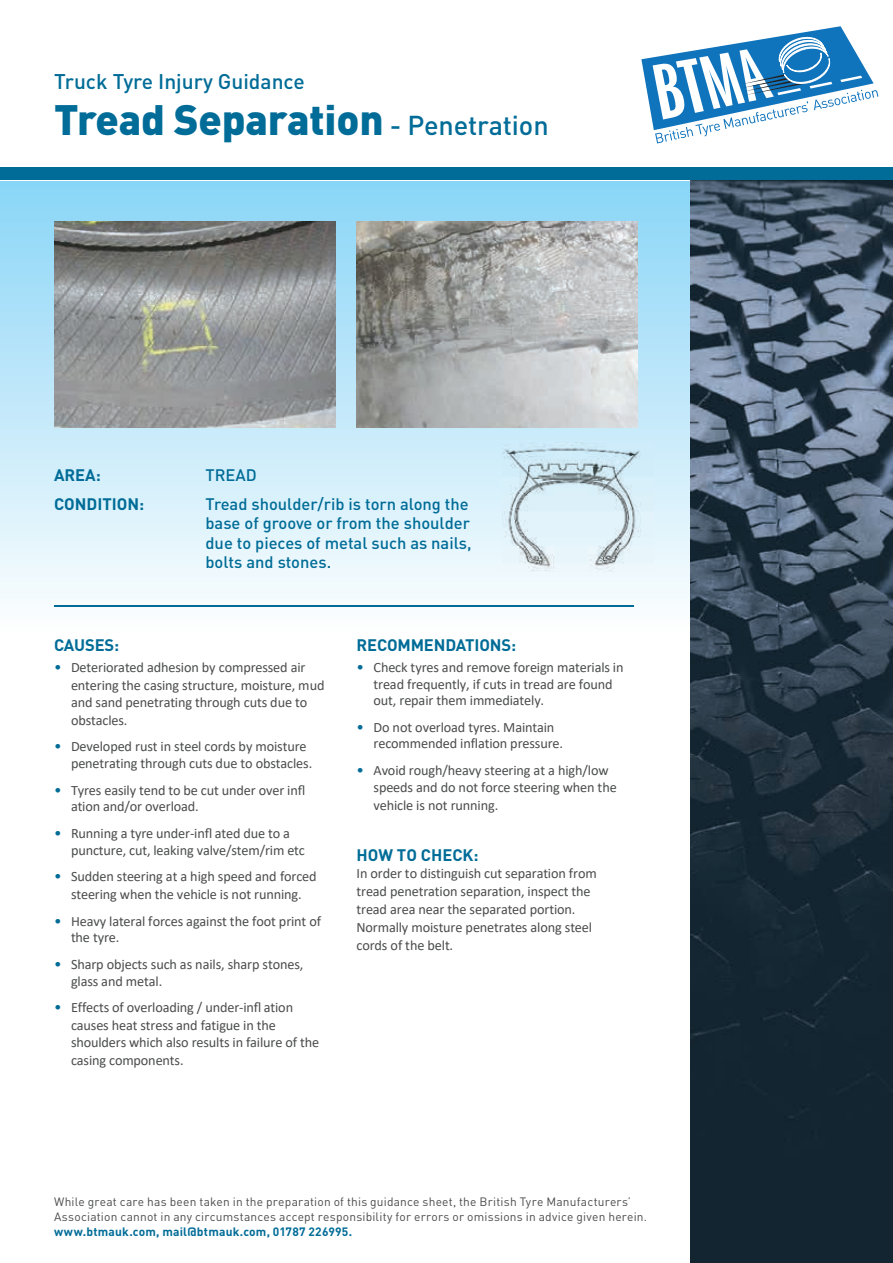
<style>
.page{position:relative;width:893px;height:1263px;background:#fff}
.page>*{position:absolute;margin:0;border:0;box-sizing:border-box;transform-origin:0 0}
.t1{font:900 42px "DIN";letter-spacing:-.005em;color:#006c97}
.t2{font:500 21px "DIN";color:#006c97}
.t3{font:500 16.5px/19.5px "DIN";color:#006c97}
.t4{font:700 16.5px "DIN";letter-spacing:-.01em;color:#006c97}
.t5{font:14.25px/16.8px "Calibri";letter-spacing:-.01em;color:#4b4c4d}
.t6{font:12px/15px "DIN";letter-spacing:.015em;color:#4b4c4d}
.t7{font:700 12px "DIN";letter-spacing:.015em;color:#006c97}
.s1{font-weight:500;font-size:27px}
.s2{font-family:"DIN";color:#006c97}
</style>
<div class="page">
<svg style="left:0;top:181px;width:690px;height:426px;background:#c7eaf9"></svg>
<div style="left:0;top:168px;width:893px;height:12px;background:#006c97"></div>
<img style="left:690px;top:180px;width:203px;height:1083px">
<svg style="left:641px;top:26px;width:237px;height:117px"></svg>
<hr style="left:54px;top:605px;width:580px;height:1px;background:#006c97">
<img style="left:54px;top:221px;width:281px;height:207px">
<img style="left:357px;top:221px;width:281px;height:207px">
<img style="left:503px;top:442px;width:151px;height:130px">
<h2 class="t2" style="left:54px;top:68px;width:252px">Truck Tyre Injury Guidance</h2>
<h1 class="t1" style="left:54px;top:92px;width:496px">Tread Separation <span class="s1">- Penetration</span></h1>
<p class="t4" style="left:54px;top:465px;width:48px">AREA:</p>
<p class="t3" style="left:206px;top:465px;width:53px">TREAD</p>
<p class="t4" style="left:54px;top:493px;width:92px">CONDITION:</p>
<p class="t3" style="left:206px;top:493px;width:268px">Tread shoulder/rib is torn along the base of groove or from the shoulder due to pieces of metal such as nails, bolts and stones.</p>
<p class="t4" style="left:54px;top:634px;width:67px">CAUSES:</p>
<p class="t5" style="left:71px;top:658px;width:255px;line-height:17.5px;text-indent:-17px"><span class="s2">•</span> Deteriorated adhesion by compressed air entering the casing structure, moisture, mud and sand penetrating through cuts due to obstacles.</p>
<p class="t5" style="left:71px;top:738px;width:243px;text-indent:-17px"><span class="s2">•</span> Developed rust in steel cords by moisture penetrating through cuts due to obstacles.</p>
<p class="t5" style="left:71px;top:781px;width:236px;text-indent:-17px"><span class="s2">•</span> Tyres easily tend to be cut under over infl ation and/or overload.</p>
<p class="t5" style="left:71px;top:824px;width:235px;text-indent:-17px"><span class="s2">•</span> Running a tyre under-infl ated due to a puncture, cut, leaking valve/stem/rim etc</p>
<p class="t5" style="left:54px;top:867px;width:264px;line-height:18px;text-align:center"><span class="s2">•</span> Sudden steering at a high speed and forced steering when the vehicle is not running.</p>
<p class="t5" style="left:71px;top:912px;width:252px;text-indent:-17px"><span class="s2">•</span> Heavy lateral forces against the foot print of the tyre.</p>
<p class="t5" style="left:71px;top:955px;width:234px;text-indent:-17px"><span class="s2">•</span> Sharp objects such as nails, sharp stones, glass and metal.</p>
<p class="t5" style="left:71px;top:998px;width:250px;line-height:17.7px;text-indent:-17px"><span class="s2">•</span> Effects of overloading / under-infl ation causes heat stress and fatigue in the shoulders which also results in failure of the casing components.</p>
<p class="t4" style="left:357px;top:634px;width:161px">RECOMMENDATIONS:</p>
<p class="t5" style="left:374px;top:658px;width:252px;text-indent:-17px"><span class="s2">•</span> Check tyres and remove foreign materials in tread frequently, if cuts in tread are found out, repair them immediately.</p>
<p class="t5" style="left:374px;top:718px;width:191px;text-indent:-17px"><span class="s2">•</span> Do not overload tyres. Maintain recommended inflation pressure.</p>
<p class="t5" style="left:374px;top:761px;width:245px;line-height:17.4px;text-indent:-17px"><span class="s2">•</span> Avoid rough/heavy steering at a high/low speeds and do not force steering when the vehicle is not running.</p>
<p class="t4" style="left:357px;top:844px;width:124px">HOW TO CHECK:</p>
<p class="t5" style="left:357px;top:864px;width:242px;line-height:18px">In order to distinguish cut separation from tread penetration separation, inspect the tread area near the separated portion.<br>Normally moisture penetrates along steel cords of the belt.</p>
<p class="t6" style="left:54px;top:1194px;width:595px">While great care has been taken in the preparation of this guidance sheet, the British Tyre Manufacturers’<br>Association cannot in any circumstances accept responsibility for errors or omissions in advice given herein.</p>
<p class="t7" style="left:54px;top:1224px;width:300px">www.btmauk.com, mail@btmauk.com, 01787 226995.</p>
</div>
